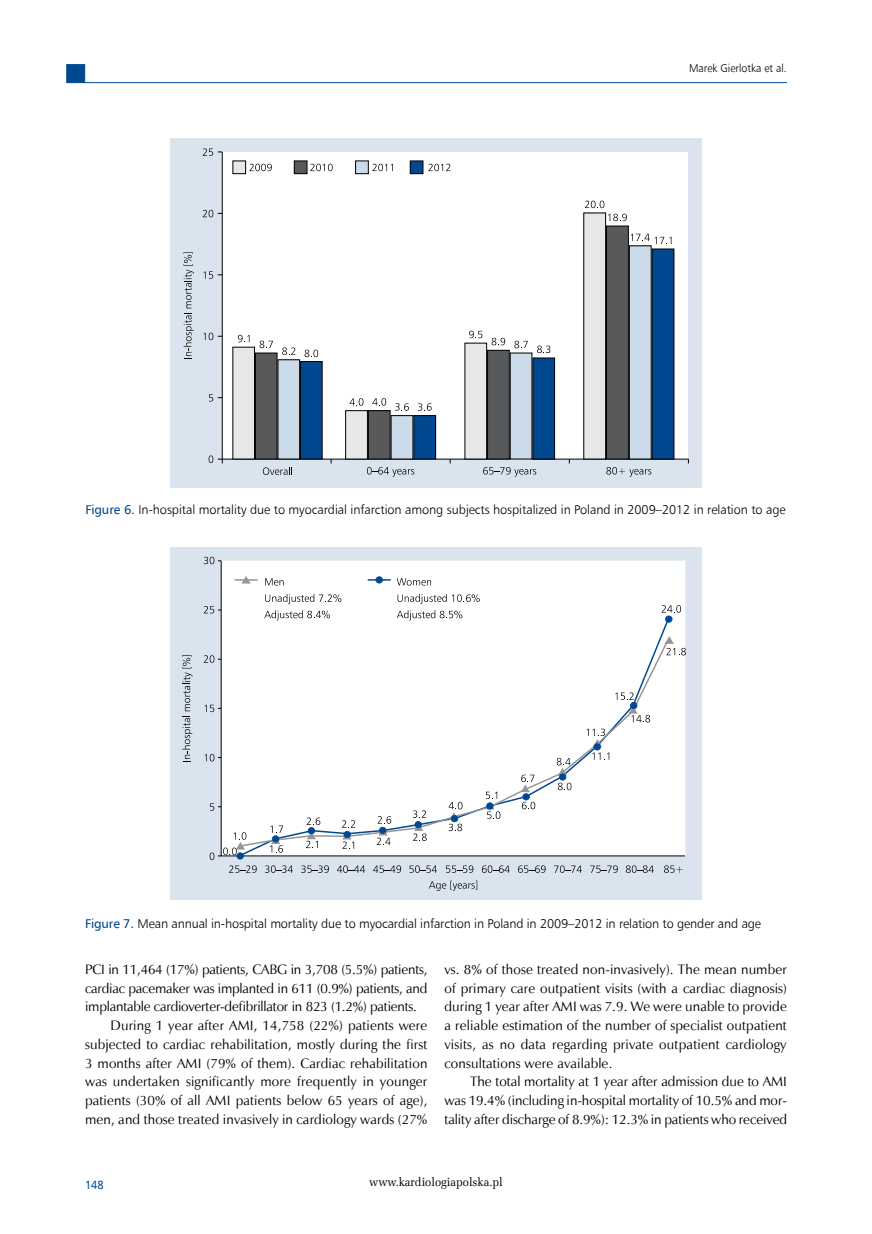
<style>
.page{position:relative;width:872px;height:1234px;background:#fff}
.page>*{position:absolute;margin:0;border:0;box-sizing:border-box;transform-origin:0 0}
.t1{font:13.65px/18.8px "Zapf Humnst EU";letter-spacing:.01em;color:#000;text-align:justify}
.t2{font:13.65px "Zapf Humnst EU";letter-spacing:-.015em;color:#000}
.t3{font:12.75px "Humnst 777 Lt EU";letter-spacing:-.005em;color:#000}
.t4{font:12px "Zapf Ellipt EU";color:#000;scale:.95 1}
.t5{font:12px "Humnst 777 EU";color:#004990;scale:.9 1}
.t6{font:11.25px "Humnst 777 Lt EU";color:#000;scale:.95 1}
.s1{font-family:"Humnst 777 EU";color:#004990}
</style>
<div class="page">
<hr style="left:85px;top:82px;width:702px;height:1px;background:#004990">
<div style="left:66px;top:64px;width:19px;height:19px;background:#004990;border:1px solid #004990"></div>
<div style="left:170px;top:138px;width:532px;height:349px;background:#d9e4ee"></div>
<div style="left:221px;top:151px;width:468px;height:309px;background:#fff"></div>
<svg style="left:183px;top:252px;width:11px;height:107px"></svg>
<svg style="left:367px;top:467px;width:47px;height:9px"></svg>
<svg style="left:483px;top:467px;width:53px;height:9px"></svg>
<svg style="left:606px;top:467px;width:45px;height:9px"></svg>
<svg style="left:249px;top:164px;width:23px;height:7px"></svg>
<div style="left:410px;top:161px;width:13px;height:13px;background:#004990"></div>
<div style="left:410px;top:160px;width:13px;height:14px;border:1px solid #000"></div>
<svg style="left:310px;top:164px;width:23px;height:7px"></svg>
<div style="left:355px;top:161px;width:13px;height:13px;background:#ccdbe9"></div>
<div style="left:355px;top:160px;width:14px;height:14px;border:1px solid #000"></div>
<svg style="left:372px;top:164px;width:21px;height:7px"></svg>
<div style="left:294px;top:161px;width:13px;height:13px;background:#58595b"></div>
<div style="left:294px;top:160px;width:13px;height:14px;border:1px solid #000"></div>
<div style="left:652px;top:249px;width:22px;height:210px;background:#004990"></div>
<div style="left:651px;top:248px;width:23px;height:211px;border:1px solid #000"></div>
<div style="left:629px;top:246px;width:22px;height:213px;background:#ccdbe9"></div>
<div style="left:629px;top:245px;width:22px;height:214px;border:1px solid #000"></div>
<div style="left:606px;top:226px;width:22px;height:233px;background:#58595b"></div>
<div style="left:606px;top:225px;width:23px;height:234px;border:1px solid #000"></div>
<div style="left:584px;top:213px;width:21px;height:246px;background:#e6e7e8"></div>
<div style="left:583px;top:212px;width:23px;height:247px;border:1px solid #000"></div>
<div style="left:533px;top:358px;width:21px;height:101px;background:#004990"></div>
<div style="left:532px;top:357px;width:23px;height:102px;border:1px solid #000"></div>
<div style="left:510px;top:353px;width:22px;height:106px;background:#ccdbe9"></div>
<div style="left:487px;top:350px;width:22px;height:109px;background:#58595b"></div>
<div style="left:487px;top:350px;width:22px;height:109px;border:1px solid #000"></div>
<div style="left:465px;top:343px;width:21px;height:116px;background:#e6e7e8"></div>
<div style="left:464px;top:342px;width:23px;height:117px;border:1px solid #000"></div>
<div style="left:414px;top:415px;width:21px;height:44px;background:#004990"></div>
<div style="left:413px;top:415px;width:23px;height:44px;border:1px solid #000"></div>
<div style="left:391px;top:415px;width:22px;height:44px;background:#ccdbe9"></div>
<div style="left:368px;top:410px;width:22px;height:49px;background:#58595b"></div>
<div style="left:368px;top:410px;width:22px;height:49px;border:1px solid #000"></div>
<div style="left:345px;top:410px;width:22px;height:49px;background:#e6e7e8"></div>
<div style="left:345px;top:410px;width:23px;height:49px;border:1px solid #000"></div>
<svg style="left:428px;top:164px;width:22px;height:7px"></svg>
<div style="left:233px;top:161px;width:13px;height:13px;background:#e6e7e8"></div>
<div style="left:232px;top:160px;width:14px;height:14px;border:1px solid #000"></div>
<div style="left:300px;top:361px;width:22px;height:98px;background:#004990"></div>
<div style="left:300px;top:361px;width:22px;height:98px;border:1px solid #000"></div>
<div style="left:278px;top:360px;width:22px;height:99px;background:#ccdbe9"></div>
<div style="left:278px;top:359px;width:22px;height:100px;border:1px solid #000"></div>
<div style="left:255px;top:353px;width:22px;height:106px;background:#58595b"></div>
<div style="left:255px;top:352px;width:22px;height:107px;border:1px solid #000"></div>
<div style="left:233px;top:347px;width:21px;height:112px;background:#e6e7e8"></div>
<div style="left:232px;top:347px;width:23px;height:112px;border:1px solid #000"></div>
<svg style="left:203px;top:148px;width:19px;height:8px"></svg>
<svg style="left:203px;top:210px;width:19px;height:7px"></svg>
<svg style="left:203px;top:271px;width:19px;height:8px"></svg>
<svg style="left:203px;top:332px;width:19px;height:8px"></svg>
<svg style="left:209px;top:394px;width:13px;height:7px"></svg>
<svg style="left:209px;top:455px;width:14px;height:8px"></svg>
<svg style="left:263px;top:467px;width:29px;height:8px"></svg>
<svg style="left:238px;top:335px;width:11px;height:7px"></svg>
<svg style="left:349px;top:398px;width:14px;height:7px"></svg>
<svg style="left:469px;top:330px;width:13px;height:8px"></svg>
<svg style="left:259px;top:340px;width:14px;height:8px"></svg>
<svg style="left:372px;top:398px;width:14px;height:7px"></svg>
<svg style="left:491px;top:338px;width:14px;height:7px"></svg>
<svg style="left:585px;top:200px;width:42px;height:21px"></svg>
<svg style="left:282px;top:347px;width:13px;height:8px"></svg>
<svg style="left:395px;top:403px;width:14px;height:7px"></svg>
<svg style="left:514px;top:340px;width:14px;height:8px"></svg>
<svg style="left:304px;top:349px;width:14px;height:8px"></svg>
<svg style="left:418px;top:403px;width:13px;height:8px"></svg>
<svg style="left:537px;top:345px;width:13px;height:8px"></svg>
<svg style="left:631px;top:234px;width:40px;height:10px"></svg>
<div style="left:170px;top:547px;width:532px;height:352px;background:#d9e4ee"></div>
<div style="left:220px;top:560px;width:465px;height:296px;background:#fff"></div>
<svg style="left:229px;top:865px;width:28px;height:7px"></svg>
<svg style="left:446px;top:865px;width:27px;height:7px"></svg>
<svg style="left:265px;top:865px;width:28px;height:7px"></svg>
<svg style="left:182px;top:655px;width:10px;height:104px"></svg>
<svg style="left:482px;top:865px;width:27px;height:7px"></svg>
<svg style="left:301px;top:865px;width:28px;height:7px"></svg>
<svg style="left:518px;top:865px;width:27px;height:7px"></svg>
<svg style="left:337px;top:865px;width:28px;height:7px"></svg>
<svg style="left:554px;top:865px;width:28px;height:7px"></svg>
<svg style="left:409px;top:865px;width:28px;height:7px"></svg>
<svg style="left:626px;top:865px;width:28px;height:7px"></svg>
<svg style="left:664px;top:865px;width:18px;height:7px"></svg>
<svg style="left:429px;top:880px;width:48px;height:10px"></svg>
<svg style="left:373px;top:865px;width:28px;height:7px"></svg>
<svg style="left:590px;top:865px;width:28px;height:7px"></svg>
<svg style="left:204px;top:606px;width:17px;height:7px"></svg>
<svg style="left:204px;top:655px;width:17px;height:7px"></svg>
<svg style="left:204px;top:704px;width:17px;height:8px"></svg>
<svg style="left:204px;top:753px;width:17px;height:8px"></svg>
<svg style="left:210px;top:803px;width:11px;height:7px"></svg>
<svg style="left:204px;top:556px;width:17px;height:8px"></svg>
<svg style="left:265px;top:578px;width:19px;height:7px"></svg>
<svg style="left:265px;top:594px;width:76px;height:10px"></svg>
<svg style="left:264px;top:610px;width:66px;height:6px"></svg>
<svg style="left:397px;top:578px;width:34px;height:7px"></svg>
<svg style="left:397px;top:594px;width:83px;height:10px"></svg>
<svg style="left:397px;top:610px;width:65px;height:6px"></svg>
<svg style="left:238px;top:616px;width:432px;height:241px;background:#f4f4f5"></svg>
<div style="left:238px;top:638px;width:431px;height:209px;background:#fff"></div>
<svg style="left:665px;top:636px;width:21px;height:19px"></svg>
<svg style="left:210px;top:832px;width:36px;height:27px"></svg>
<svg style="left:270px;top:825px;width:13px;height:27px"></svg>
<svg style="left:306px;top:817px;width:14px;height:31px"></svg>
<svg style="left:342px;top:820px;width:13px;height:28px"></svg>
<svg style="left:377px;top:816px;width:14px;height:28px"></svg>
<svg style="left:413px;top:810px;width:14px;height:30px"></svg>
<svg style="left:448px;top:801px;width:14px;height:30px"></svg>
<svg style="left:485px;top:791px;width:15px;height:27px"></svg>
<svg style="left:521px;top:774px;width:14px;height:35px"></svg>
<svg style="left:557px;top:757px;width:14px;height:33px"></svg>
<svg style="left:586px;top:728px;width:23px;height:31px"></svg>
<svg style="left:615px;top:692px;width:35px;height:30px"></svg>
<svg style="left:661px;top:605px;width:20px;height:17px"></svg>
<svg style="left:368px;top:576px;width:23px;height:7px"></svg>
<svg style="left:234px;top:576px;width:24px;height:7px"></svg>
<p class="t6" style="left:689px;top:61px;width:104px">Marek Gierlotka et al.</p>
<p class="t3" style="left:85px;top:501px;width:702px"><span class="s1">Figure 6.</span> In-hospital mortality due to myocardial infarction among subjects hospitalized in Poland in 2009–2012 in relation to age</p>
<p class="t3" style="left:85px;top:915px;width:677px"><span class="s1">Figure 7.</span> Mean annual in-hospital mortality due to myocardial infarction in Poland in 2009–2012 in relation to gender and age</p>
<p class="t2" style="left:85px;top:960px;width:344px">PCI in 11,464 (17%) patients, CABG in 3,708 (5.5%) patients,</p>
<p class="t2" style="left:85px;top:979px;width:344px">cardiac pacemaker was implanted in 611 (0.9%) patients, and</p>
<p class="t2" style="left:85px;top:997px;width:333px">implantable cardioverter-defibrillator in 823 (1.2%) patients.</p>
<p class="t1" style="left:111px;top:1015px;width:318px">During 1 year after AMI, 14,758 (22%) patients were</p>
<p class="t1" style="left:85px;top:1034px;width:344px">subjected to cardiac rehabilitation, mostly during the first</p>
<p class="t1" style="left:85px;top:1053px;width:344px">3 months after AMI (79% of them). Cardiac rehabilitation</p>
<p class="t1" style="left:85px;top:1072px;width:344px">was undertaken significantly more frequently in younger</p>
<p class="t1" style="left:85px;top:1090px;width:344px">patients (30% of all AMI patients below 65 years of age),</p>
<p class="t1" style="left:85px;top:1109px;width:344px">men, and those treated invasively in cardiology wards (27%</p>
<p class="t1" style="left:444px;top:959px;width:344px">vs. 8% of those treated non-invasively). The mean number of primary care outpatient visits (with a cardiac diagnosis) during 1 year after AMI was 7.9. We were unable to provide a reliable estimation of the number of specialist outpatient visits, as no data regarding private outpatient cardiology consultations were available.</p>
<p class="t1" style="left:444px;top:1072px;width:344px;text-indent:25px">The total mortality at 1 year after admission due to AMI was 19.4% (including in-hospital mortality of 10.5% and mor&shy;tality after discharge of 8.9%): 12.3% in patients who received</p>
<p class="t5" style="left:85px;top:1176px;width:22px">148</p>
<p class="t4" style="left:369px;top:1173px;width:142px">www.kardiologiapolska.pl</p>
</div>
